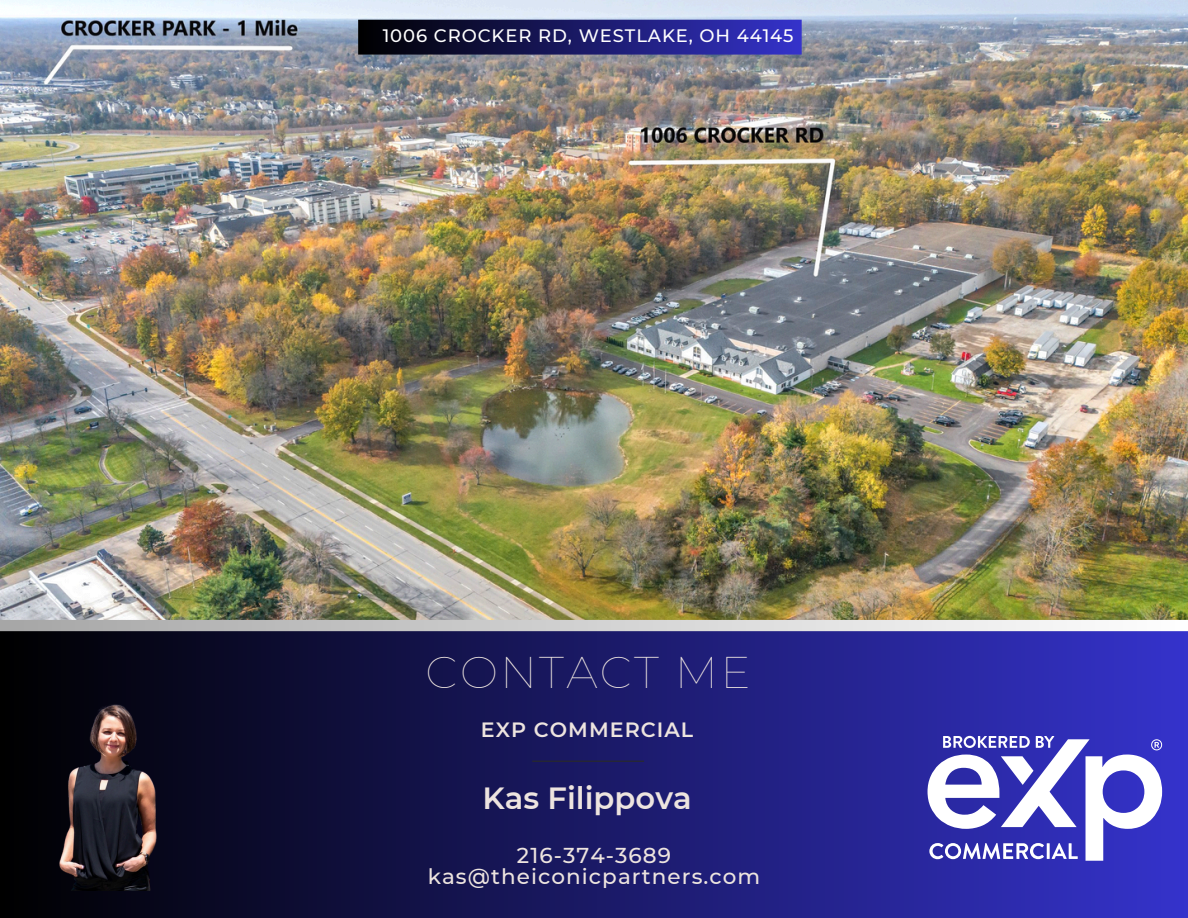
<style>
.page{position:relative;width:1188px;height:918px;background:#fff}
.page>*{position:absolute;margin:0;border:0;box-sizing:border-box;transform-origin:0 0}
.t1{font:100 45.3px "Montserrat";letter-spacing:.05em;color:#ede4df}
.t2{font:600 30.6px "Montserrat";color:#ede4df}
.t3{font:500 21.45px/21.3px "Montserrat";letter-spacing:.05em;color:#ede4df;text-align:center}
.t4{font:600 20.7px "Montserrat";letter-spacing:.05em;color:#ede4df}
.t5{font:500 18px "Montserrat";letter-spacing:.05em;color:#fff}
</style>
<div class="page">
<div style="left:0;top:0;width:1188px;height:918px;background:linear-gradient(to right,#000,#3533cc)"></div>
<img style="left:0;top:0;width:1188px;height:620px">
<svg style="left:0;top:620px;width:1188px;height:11px"></svg>
<hr style="left:532px;top:761px;width:112px;height:1px;background:#2a2b28">
<div style="left:358px;top:20px;width:444px;height:35px;background:linear-gradient(to right,#000,#3532cb)"></div>
<svg style="left:928px;top:736px;width:234px;height:125px"></svg>
<img style="left:0;top:673px;width:247px;height:217px">
<h4 class="t5" style="left:383px;top:24px;width:412px">1006 CROCKER RD, WESTLAKE, OH 44145</h4>
<p class="t1" style="left:426px;top:644px;width:327px">CONTACT ME</p>
<h1 class="t4" style="left:481px;top:717px;width:214px">EXP COMMERCIAL</h1>
<h2 class="t2" style="left:483px;top:779px;width:211px">Kas Filippova</h2>
<h3 class="t3" style="left:428px;top:844px;width:334px">216-374-3689 kas@theiconicpartners.com</h3>
</div>
